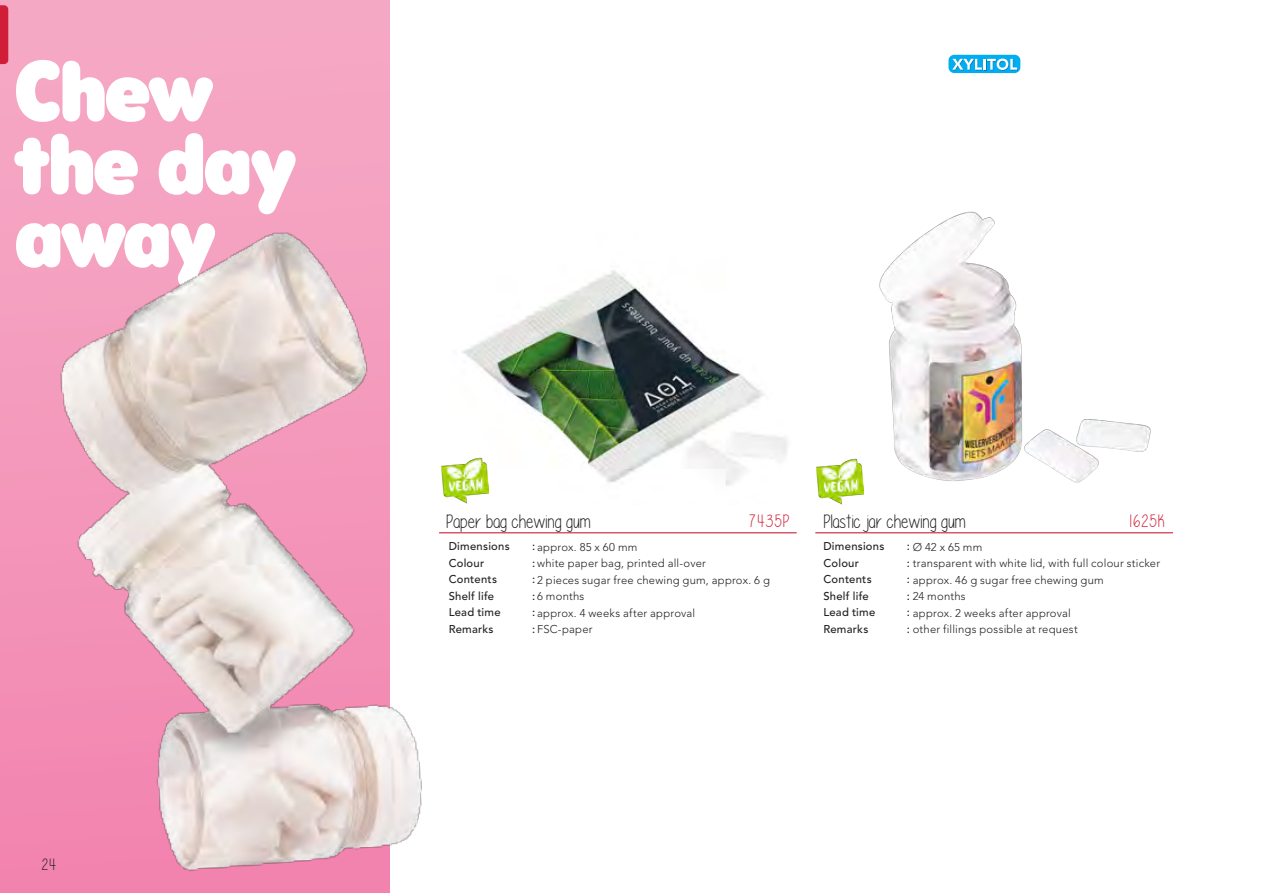
<style>
.page{position:relative;width:1263px;height:893px;background:#fff}
.page>*{position:absolute;margin:0;border:0;box-sizing:border-box;transform-origin:0 0}
.t1{font:900 86.1px/72.9px "Rodger";letter-spacing:-.02em;color:#fff}
.Naam{font:19.5px "Please write me a song";color:#231f20}
.Nummer{font:18px "Please write me a song";letter-spacing:.03em;color:#d01e39}
.t2{font:16.5px "Please write me a song";color:#231f20}
.Omschrijving{font:300 11.25px "Avenir LT Std";letter-spacing:.02em;color:#231f20}
.Afmeting{font:500 11.25px "Avenir LT Std";letter-spacing:.02em;color:#231f20}
.s1{font-weight:500}
</style>
<div class="page">
<img style="left:816px;top:211px;width:335px;height:284px">
<img style="left:464px;top:270px;width:324px;height:224px">
<div style="left:0;top:0;width:390px;height:892px;background:linear-gradient(to bottom,#f5abc6,#f285af)"></div>
<img style="left:42px;top:203px;width:422px;height:690px">
<div style="left:948px;top:55px;width:72px;height:18px;background:#00aeef;border-radius:6px"></div>
<svg style="left:952px;top:59px;width:66px;height:12px"></svg>
<hr style="left:815px;top:532px;width:358px;height:1px;background:#d01e39">
<hr style="left:439px;top:532px;width:358px;height:1px;background:#d01e39">
<img style="left:442px;top:458px;width:46px;height:47px">
<img style="left:817px;top:458px;width:46px;height:47px">
<svg style="left:0;top:5px;width:8px;height:59px"></svg>
<div style="left:430px;top:699px;width:756px;height:146px;background:#fff"></div>
<p class="t1" style="left:15px;top:54px;width:284px">Chew the day away</p>
<h3 class="t2" style="left:41px;top:856px;width:17px">24</h3>
<p class="Naam" style="left:446px;top:511px;width:146px">Paper bag chewing gum</p>
<p class="Nummer" style="left:748px;top:511px;width:43px">7435P</p>
<p class="Nummer" style="left:1127px;top:511px;width:39px">1625K</p>
<p class="Naam" style="left:823px;top:511px;width:144px">Plastic jar chewing gum</p>
<p class="Afmeting" style="left:449px;top:540px;width:63px">Dimensions</p>
<p class="Afmeting" style="left:449px;top:556px;width:37px">Colour</p>
<p class="Afmeting" style="left:449px;top:573px;width:50px">Contents</p>
<p class="Afmeting" style="left:449px;top:589px;width:47px">Shelf life</p>
<p class="Afmeting" style="left:449px;top:606px;width:54px">Lead time</p>
<p class="Afmeting" style="left:449px;top:622px;width:46px">Remarks</p>
<p class="Omschrijving" style="left:532px;top:540px;width:107px"><span class="s1">:</span>approx. 85 x 60 mm</p>
<p class="Omschrijving" style="left:532px;top:557px;width:175px"><span class="s1">:</span>white paper bag, printed all-over</p>
<p class="Omschrijving" style="left:532px;top:573px;width:239px"><span class="s1">:</span>2 pieces sugar free chewing gum, approx. 6 g</p>
<p class="Omschrijving" style="left:532px;top:590px;width:54px"><span class="s1">:</span>6 months</p>
<p class="Omschrijving" style="left:532px;top:606px;width:165px"><span class="s1">:</span>approx. 4 weeks after approval</p>
<p class="Omschrijving" style="left:532px;top:623px;width:62px"><span class="s1">:</span>FSC-paper</p>
<p class="Afmeting" style="left:823px;top:540px;width:63px">Dimensions</p>
<p class="Afmeting" style="left:823px;top:557px;width:37px">Colour</p>
<p class="Afmeting" style="left:823px;top:573px;width:50px">Contents</p>
<p class="Afmeting" style="left:823px;top:590px;width:47px">Shelf life</p>
<p class="Afmeting" style="left:823px;top:606px;width:54px">Lead time</p>
<p class="Afmeting" style="left:823px;top:623px;width:46px">Remarks</p>
<p class="Omschrijving" style="left:907px;top:540px;width:77px"><span class="s1">:</span> Ø 42 x 65 mm</p>
<p class="Omschrijving" style="left:907px;top:557px;width:255px"><span class="s1">:</span> transparent with white lid, with full colour sticker</p>
<p class="Omschrijving" style="left:907px;top:573px;width:198px"><span class="s1">:</span> approx. 46 g sugar free chewing gum</p>
<p class="Omschrijving" style="left:907px;top:590px;width:60px"><span class="s1">:</span> 24 months</p>
<p class="Omschrijving" style="left:907px;top:606px;width:165px"><span class="s1">:</span> approx. 2 weeks after approval</p>
<p class="Omschrijving" style="left:907px;top:623px;width:172px"><span class="s1">:</span> other fillings possible at request</p>
</div>
